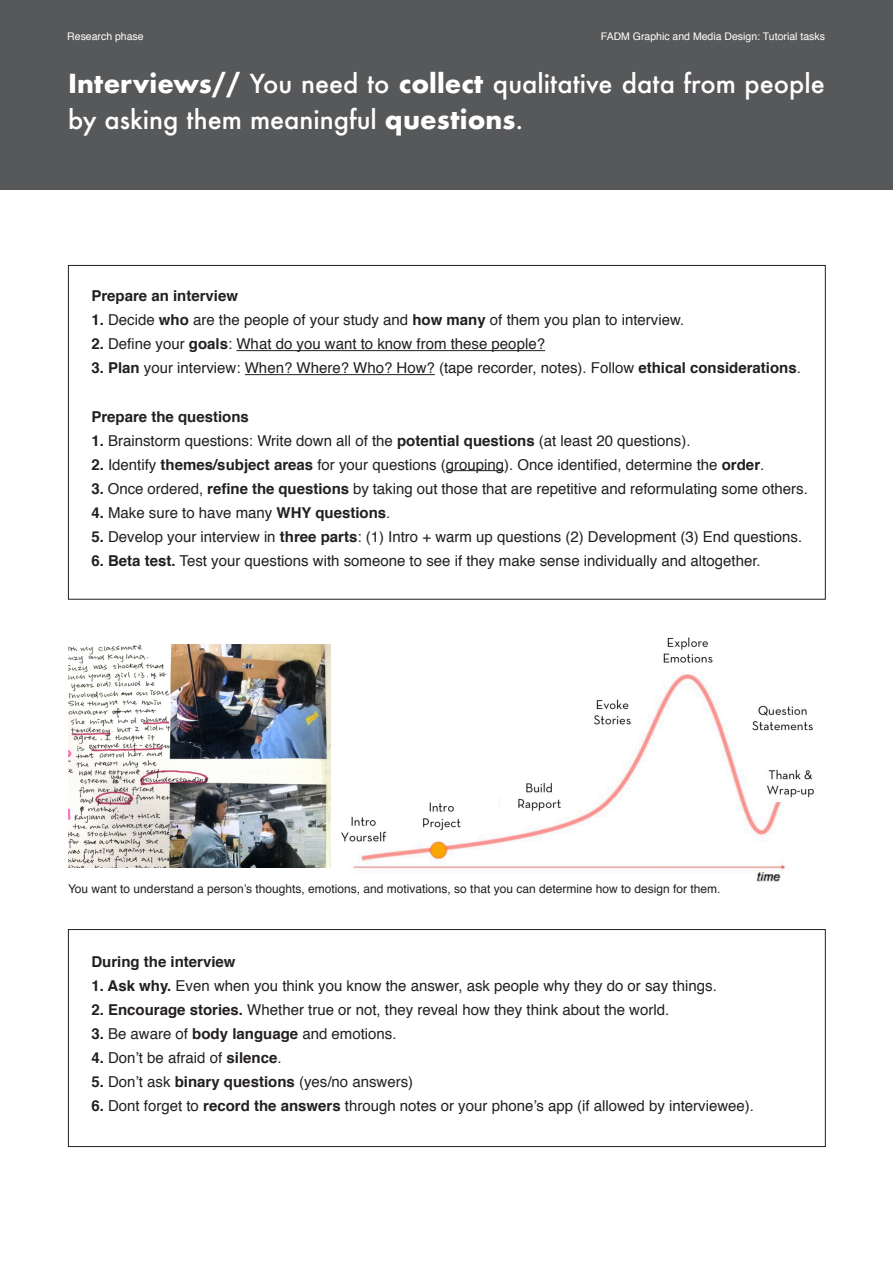
<style>
.page{position:relative;width:893px;height:1263px;background:#fff}
.page>*{position:absolute;margin:0;border:0;box-sizing:border-box;transform-origin:0 0}
.t1{font:500 25.5px/36px "Futura";color:#fff}
.t2{font:15px "Helvetica";color:#231f20}
.t3{font:700 15px "Helvetica";color:#231f20}
.t4{font:12px "Helvetica";color:#231f20}
.t5{font:10.5px "Helvetica";color:#fff}
.s1{font-weight:700}
</style>
<div class="page">
<div style="left:68px;top:929px;width:758px;height:218px;border:1px solid #231f20"></div>
<div style="left:0;top:0;width:893px;height:189px;background:#57585a"></div>
<hr style="left:236px;top:350px;width:309px;height:1px;background:#231f20">
<hr style="left:245px;top:374px;width:190px;height:1px;background:#231f20">
<hr style="left:446px;top:470px;width:58px;height:1px;background:#231f20">
<img style="left:68px;top:645px;width:262px;height:222px">
<img style="left:342px;top:637px;width:472px;height:245px">
<p class="t5" style="left:67px;top:28px;width:78px">Research phase</p>
<p class="t5" style="left:601px;top:28px;width:226px">FADM Graphic and Media Design: Tutorial tasks</p>
<p class="t1" style="left:68px;top:66px;width:758px"><span class="s1">Interviews//</span> You need to <span class="s1">collect</span> qualitative data from people by asking them meaningful <span class="s1">questions</span>.</p>
<p class="t3" style="left:91px;top:284px;width:148px">Prepare an interview</p>
<p class="t2" style="left:91px;top:309px;width:594px"><span class="s1">1.</span> Decide <span class="s1">who</span> are the people of your study and <span class="s1">how many</span> of them you plan to interview.</p>
<p class="t2" style="left:91px;top:333px;width:455px"><span class="s1">2.</span> Define your <span class="s1">goals</span>: What do you want to know from these people?</p>
<p class="t2" style="left:91px;top:357px;width:711px"><span class="s1">3. Plan</span> your interview: When? Where? Who? How? (tape recorder, notes). Follow <span class="s1">ethical considerations</span>.</p>
<p class="t3" style="left:91px;top:404px;width:159px">Prepare the questions</p>
<p class="t2" style="left:91px;top:429px;width:601px"><span class="s1">1.</span> Brainstorm questions: Write down all of the <span class="s1">potential questions</span> (at least 20 questions).</p>
<p class="t2" style="left:91px;top:453px;width:674px"><span class="s1">2.</span> Identify <span class="s1">themes/subject areas</span> for your questions (grouping). Once identified, determine the <span class="s1">order</span>.</p>
<p class="t2" style="left:91px;top:477px;width:718px"><span class="s1">3.</span> Once ordered, <span class="s1">refine the questions</span> by taking out those that are repetitive and reformulating some others.</p>
<p class="t2" style="left:91px;top:501px;width:300px"><span class="s1">4.</span> Make sure to have many <span class="s1">WHY questions</span>.</p>
<p class="t2" style="left:91px;top:525px;width:712px"><span class="s1">5.</span> Develop your interview in <span class="s1">three parts</span>: (1) Intro + warm up questions (2) Development (3) End questions.</p>
<p class="t2" style="left:91px;top:549px;width:671px"><span class="s1">6. Beta test.</span> Test your questions with someone to see if they make sense individually and altogether.</p>
<p class="t4" style="left:68px;top:879px;width:654px">You want to understand a person’s thoughts, emotions, and motivations, so that you can determine how to design for them.</p>
<p class="t3" style="left:91px;top:949px;width:146px">During the interview</p>
<p class="t2" style="left:91px;top:974px;width:627px"><span class="s1">1. Ask why.</span> Even when you think you know the answer, ask people why they do or say things.</p>
<p class="t2" style="left:91px;top:998px;width:579px"><span class="s1">2. Encourage stories.</span> Whether true or not, they reveal how they think about the world.</p>
<p class="t2" style="left:91px;top:1022px;width:307px"><span class="s1">3.</span> Be aware of <span class="s1">body language</span> and emotions.</p>
<p class="t2" style="left:91px;top:1046px;width:192px"><span class="s1">4.</span> Don’t be afraid of <span class="s1">silence</span>.</p>
<p class="t2" style="left:91px;top:1070px;width:323px"><span class="s1">5.</span> Don’t ask <span class="s1">binary questions</span> (yes/no answers)</p>
<p class="t2" style="left:91px;top:1094px;width:664px"><span class="s1">6.</span> Dont forget to <span class="s1">record the answers</span> through notes or your phone’s app (if allowed by interviewee).</p>
</div>
